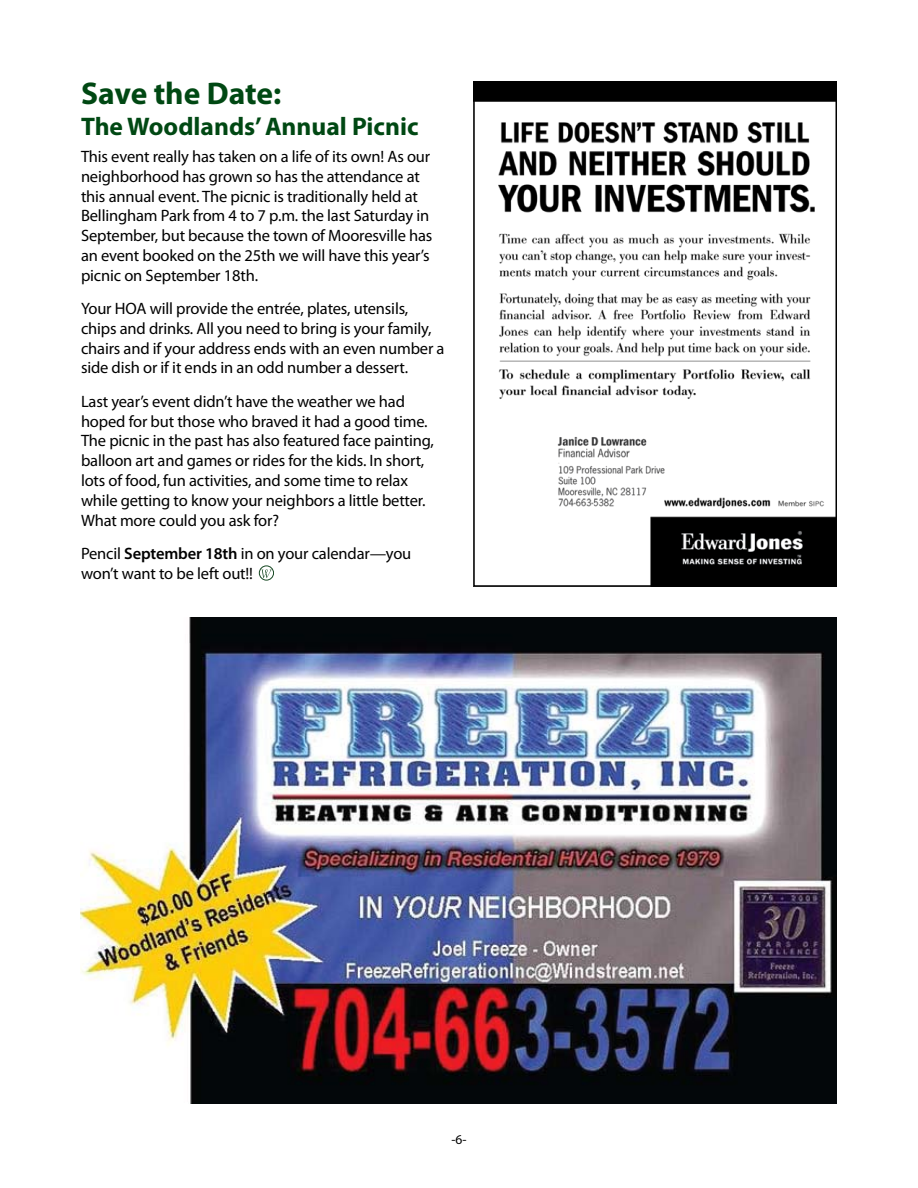
<style>
.page{position:relative;width:918px;height:1188px;background:#fff}
.page>*{position:absolute;margin:0;border:0;box-sizing:border-box;transform-origin:0 0}
.t1{font:700 31.5px "Myriad Pro";color:#004813}
.t2{font:700 25.5px "Myriad Pro";color:#004813}
.t3{font:16.5px/19.8px "Myriad Pro";letter-spacing:-.01em;color:#000}
.t4{font:13.5px "Myriad Pro";color:#000}
.s1{font-weight:600}
</style>
<div class="page">
<img style="left:81px;top:618px;width:756px;height:486px">
<img style="left:476px;top:84px;width:358px;height:500px">
<div style="left:473px;top:81px;width:364px;height:506px;border:2px solid #000"></div>
<div style="left:259px;top:566px;width:15px;height:14px;border:1px solid #164822;border-radius:50%"></div>
<svg style="left:261px;top:569px;width:11px;height:9px"></svg>
<h1 class="t1" style="left:81px;top:73px;width:202px">Save the Date:</h1>
<h2 class="t2" style="left:81px;top:110px;width:339px">The Woodlands’ Annual Picnic</h2>
<p class="t3" style="left:81px;top:146px;width:353px">This event really has taken on a life of its own! As our neighborhood has grown so has the attendance at this annual event. The picnic is traditionally held at Bellingham Park from 4 to 7 p.m. the last Saturday in September, but because the town of Mooresville has an event booked on the 25th we will have this year’s picnic on September 18th.</p>
<p class="t3" style="left:81px;top:298px;width:365px">Your HOA will provide the entrée, plates, utensils, chips and drinks. All you need to bring is your family, chairs and if your address ends with an even number a side dish or if it ends in an odd number a dessert.</p>
<p class="t3" style="left:81px;top:391px;width:355px">Last year’s event didn’t have the weather we had hoped for but those who braved it had a good time.<br>The picnic in the past has also featured face painting, balloon art and games or rides for the kids. In short, lots of food, fun activities, and some time to relax while getting to know your neighbors a little better.<br>What more could you ask for?</p>
<p class="t3" style="left:81px;top:543px;width:332px">Pencil <span class="s1">September 18th</span> in on your calendar—you won’t want to be left out!!</p>
<p class="t4" style="left:451px;top:1131px;width:17px">-6-</p>
</div>
